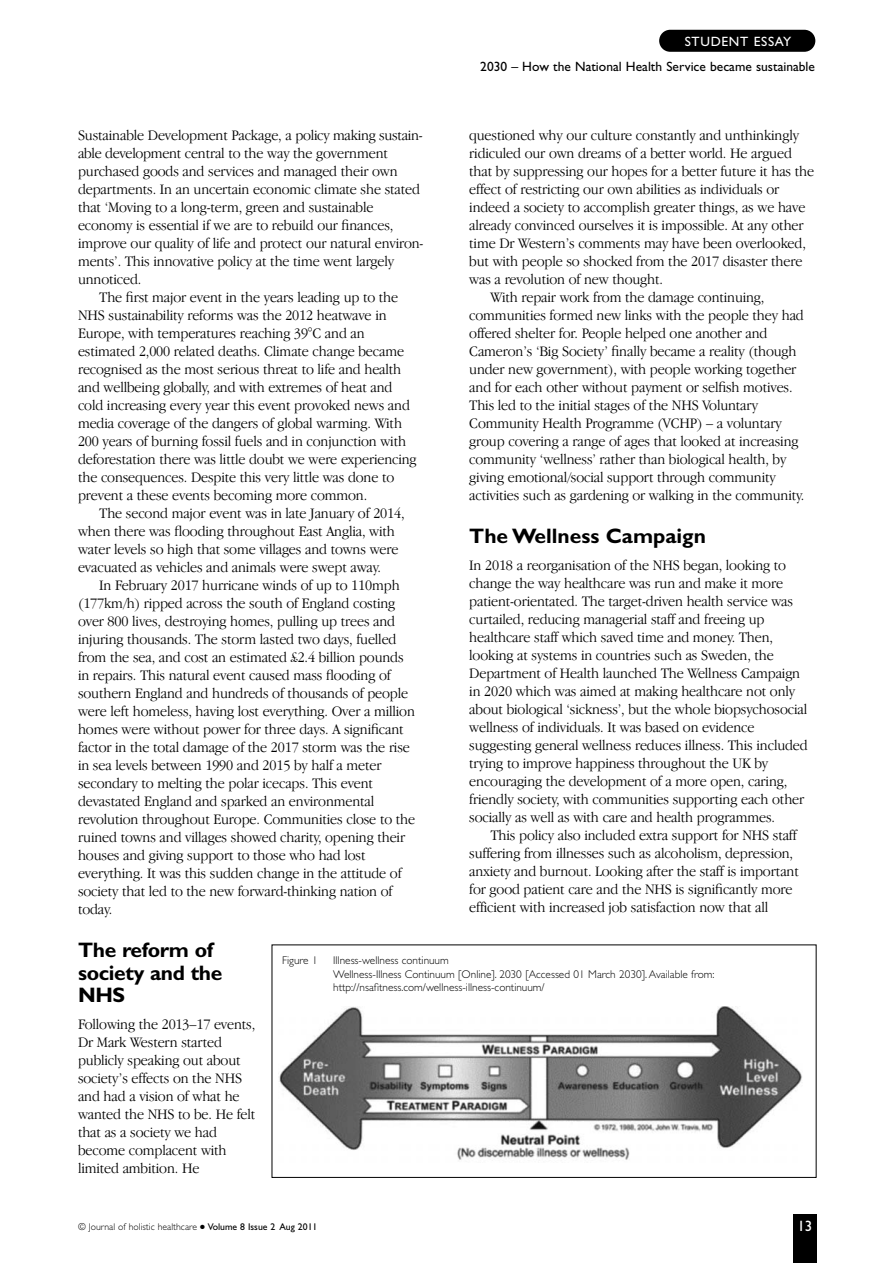
<style>
.page{position:relative;width:893px;height:1263px;background:#fff}
.page>*{position:absolute;margin:0;border:0;box-sizing:border-box;transform-origin:0 0}
.t1{font:700 21px/22.5px "Gill Sans";letter-spacing:-.015em;color:#000}
.t2{font:300 15px/18px "Garamond IT Cby BT";letter-spacing:-.01em;color:#000;scale:.94 1}
.t3{font:15px "Gill Sans";color:#fff}
.t4{font:13.5px "Gill Sans";color:#000}
.t5{font:13.5px "Gill Sans";letter-spacing:.05em;color:#fff}
.t6{font:300 11.25px/13.5px "Gill Sans";color:#000}
.t7{font:300 9.75px "Gill Sans";color:#000}
.s1{font-weight:400}
</style>
<div class="page">
<div style="left:793px;top:1214px;width:23px;height:49px;background:#000"></div>
<div style="left:659px;top:30px;width:156px;height:22px;background:#000;border-radius:11px"></div>
<img style="left:279px;top:1006px;width:523px;height:154px">
<div style="left:272px;top:945px;width:544px;height:233px;border:1px solid #000"></div>
<p class="t5" style="left:685px;top:33px;width:108px">STUDENT ESSAY</p>
<p class="t4" style="left:480px;top:59px;width:336px">2030 – How the National Health Service became sustainable</p>
<p class="t2" style="left:469px;top:126px;width:352px">questioned why our culture constantly and unthinkingly</p>
<p class="t2" style="left:469px;top:144px;width:345px">ridiculed our own dreams of a better world. He argued</p>
<p class="t2" style="left:469px;top:162px;width:368px">that by suppressing our hopes for a better future it has the</p>
<p class="t2" style="left:469px;top:180px;width:331px">effect of restricting our own abilities as individuals or</p>
<p class="t2" style="left:469px;top:198px;width:359px">indeed a society to accomplish greater things, as we have</p>
<p class="t2" style="left:469px;top:216px;width:357px">already convinced ourselves it is impossible. At any other</p>
<p class="t2" style="left:469px;top:234px;width:359px">time Dr Western’s comments may have been overlooked,</p>
<p class="t2" style="left:469px;top:252px;width:356px">but with people so shocked from the 2017 disaster there</p>
<p class="t2" style="left:469px;top:270px;width:208px">was a revolution of new thought.</p>
<p class="t2" style="left:490px;top:288px;width:293px">With repair work from the damage continuing,</p>
<p class="t2" style="left:469px;top:306px;width:357px">communities formed new links with the people they had</p>
<p class="t2" style="left:469px;top:324px;width:319px">offered shelter for. People helped one another and</p>
<p class="t2" style="left:469px;top:342px;width:350px">Cameron’s ‘Big Society’ finally became a reality (though</p>
<p class="t2" style="left:469px;top:360px;width:349px">under new government), with people working together</p>
<p class="t2" style="left:469px;top:378px;width:345px">and for each other without payment or selfish motives.</p>
<p class="t2" style="left:469px;top:396px;width:309px">This led to the initial stages of the NHS Voluntary</p>
<p class="t2" style="left:469px;top:414px;width:334px">Community Health Programme (VCHP) – a voluntary</p>
<p class="t2" style="left:469px;top:432px;width:352px">group covering a range of ages that looked at increasing</p>
<p class="t2" style="left:469px;top:450px;width:339px">community ‘wellness’ rather than biological health, by</p>
<p class="t2" style="left:469px;top:468px;width:328px">giving emotional/social support through community</p>
<p class="t2" style="left:469px;top:486px;width:358px">activities such as gardening or walking in the community.</p>
<h1 class="t1" style="left:469px;top:525px;width:238px">The Wellness Campaign</h1>
<p class="t2" style="left:469px;top:556px;width:362px">In 2018 a reorganisation of the NHS began, looking to change the way healthcare was run and make it more patient-orientated. The target-driven health service was curtailed, reducing managerial staff and freeing up healthcare staff which saved time and money. Then, looking at systems in countries such as Sweden, the Department of Health launched The Wellness Campaign in 2020 which was aimed at making healthcare not only about biological ‘sickness’, but the whole biopsychosocial wellness of individuals. It was based on evidence suggesting general wellness reduces illness. This included trying to improve happiness throughout the UK by encouraging the development of a more open, caring, friendly society, with communities supporting each other socially as well as with care and health programmes.</p>
<p class="t2" style="left:469px;top:826px;width:352px;text-indent:21px">This policy also included extra support for NHS staff suffering from illnesses such as alcoholism, depression, anxiety and burnout. Looking after the staff is important for good patient care and the NHS is significantly more efficient with increased job satisfaction now that all</p>
<p class="t2" style="left:78px;top:126px;width:368px">Sustainable Development Package, a policy making sustain-</p>
<p class="t2" style="left:78px;top:144px;width:331px">able development central to the way the government</p>
<p class="t2" style="left:78px;top:162px;width:342px">purchased goods and services and managed their own</p>
<p class="t2" style="left:78px;top:180px;width:365px">departments. In an uncertain economic climate she stated</p>
<p class="t2" style="left:78px;top:198px;width:316px">that ‘Moving to a long-term, green and sustainable</p>
<p class="t2" style="left:78px;top:216px;width:337px">economy is essential if we are to rebuild our finances,</p>
<p class="t2" style="left:78px;top:234px;width:369px">improve our quality of life and protect our natural environ-</p>
<p class="t2" style="left:78px;top:252px;width:338px">ments’. This innovative policy at the time went largely</p>
<p class="t2" style="left:78px;top:270px;width:69px">unnoticed.</p>
<p class="t2" style="left:99px;top:288px;width:320px">The first major event in the years leading up to the</p>
<p class="t2" style="left:78px;top:306px;width:330px">NHS sustainability reforms was the 2012 heatwave in</p>
<p class="t2" style="left:78px;top:324px;width:306px">Europe, with temperatures reaching 39°C and an</p>
<p class="t2" style="left:78px;top:342px;width:348px">estimated 2,000 related deaths. Climate change became</p>
<p class="t2" style="left:78px;top:360px;width:345px">recognised as the most serious threat to life and health</p>
<p class="t2" style="left:78px;top:378px;width:336px">and wellbeing globally, and with extremes of heat and</p>
<p class="t2" style="left:78px;top:396px;width:354px">cold increasing every year this event provoked news and</p>
<p class="t2" style="left:78px;top:414px;width:346px">media coverage of the dangers of global warming. With</p>
<p class="t2" style="left:78px;top:432px;width:350px">200 years of burning fossil fuels and in conjunction with</p>
<p class="t2" style="left:78px;top:450px;width:362px">deforestation there was little doubt we were experiencing</p>
<p class="t2" style="left:78px;top:468px;width:338px">the consequences. Despite this very little was done to</p>
<p class="t2" style="left:78px;top:486px;width:309px">prevent a these events becoming more common.</p>
<p class="t2" style="left:99px;top:504px;width:326px">The second major event was in late January of 2014,</p>
<p class="t2" style="left:78px;top:522px;width:339px">when there was flooding throughout East Anglia, with</p>
<p class="t2" style="left:78px;top:540px;width:342px">water levels so high that some villages and towns were</p>
<p class="t2" style="left:78px;top:558px;width:324px">evacuated as vehicles and animals were swept away.</p>
<p class="t2" style="left:99px;top:576px;width:321px">In February 2017 hurricane winds of up to 110mph</p>
<p class="t2" style="left:78px;top:594px;width:339px">(177km/h) ripped across the south of England costing</p>
<p class="t2" style="left:78px;top:612px;width:339px">over 800 lives, destroying homes, pulling up trees and</p>
<p class="t2" style="left:78px;top:630px;width:340px">injuring thousands. The storm lasted two days, fuelled</p>
<p class="t2" style="left:78px;top:648px;width:348px">from the sea, and cost an estimated £2.4 billion pounds</p>
<p class="t2" style="left:78px;top:666px;width:334px">in repairs. This natural event caused mass flooding of</p>
<p class="t2" style="left:78px;top:684px;width:353px">southern England and hundreds of thousands of people</p>
<p class="t2" style="left:78px;top:702px;width:360px">were left homeless, having lost everything. Over a million</p>
<p class="t2" style="left:78px;top:720px;width:348px">homes were without power for three days. A significant</p>
<p class="t2" style="left:78px;top:738px;width:355px">factor in the total damage of the 2017 storm was the rise</p>
<p class="t2" style="left:78px;top:756px;width:324px">in sea levels between 1990 and 2015 by half a meter</p>
<p class="t2" style="left:78px;top:774px;width:315px">secondary to melting the polar icecaps. This event</p>
<p class="t2" style="left:78px;top:792px;width:317px">devastated England and sparked an environmental</p>
<p class="t2" style="left:78px;top:810px;width:360px">revolution throughout Europe. Communities close to the</p>
<p class="t2" style="left:78px;top:828px;width:349px">ruined towns and villages showed charity, opening their</p>
<p class="t2" style="left:78px;top:846px;width:307px">houses and giving support to those who had lost</p>
<p class="t2" style="left:78px;top:864px;width:346px">everything. It was this sudden change in the attitude of</p>
<p class="t2" style="left:78px;top:882px;width:336px">society that led to the new forward-thinking nation of</p>
<p class="t2" style="left:78px;top:900px;width:38px">today.</p>
<h1 class="t1" style="left:78px;top:939px;width:146px">The reform of society and the<br>NHS</h1>
<p class="t2" style="left:78px;top:1015px;width:190px">Following the 2013–17 events,<br>Dr Mark Western started publicly speaking out about society’s effects on the NHS and had a vision of what he wanted the NHS to be. He felt that as a society we had become complacent with limited ambition. He</p>
<p class="t6" style="left:282px;top:954px;width:37px">Figure 1</p>
<p class="t6" style="left:333px;top:954px;width:383px">Illness-wellness continuum<br>Wellness-Illness Continuum [Online]. 2030 [Accessed 01 March 2030]. Available from: http://nsafitness.com/wellness-illness-continuum/</p>
<p class="t7" style="left:78px;top:1221px;width:241px">© Journal of holistic healthcare ● <span class="s1">Volume 8 Issue 2 Aug 2011</span></p>
<p class="t3" style="left:797px;top:1217px;width:16px">13</p>
</div>
